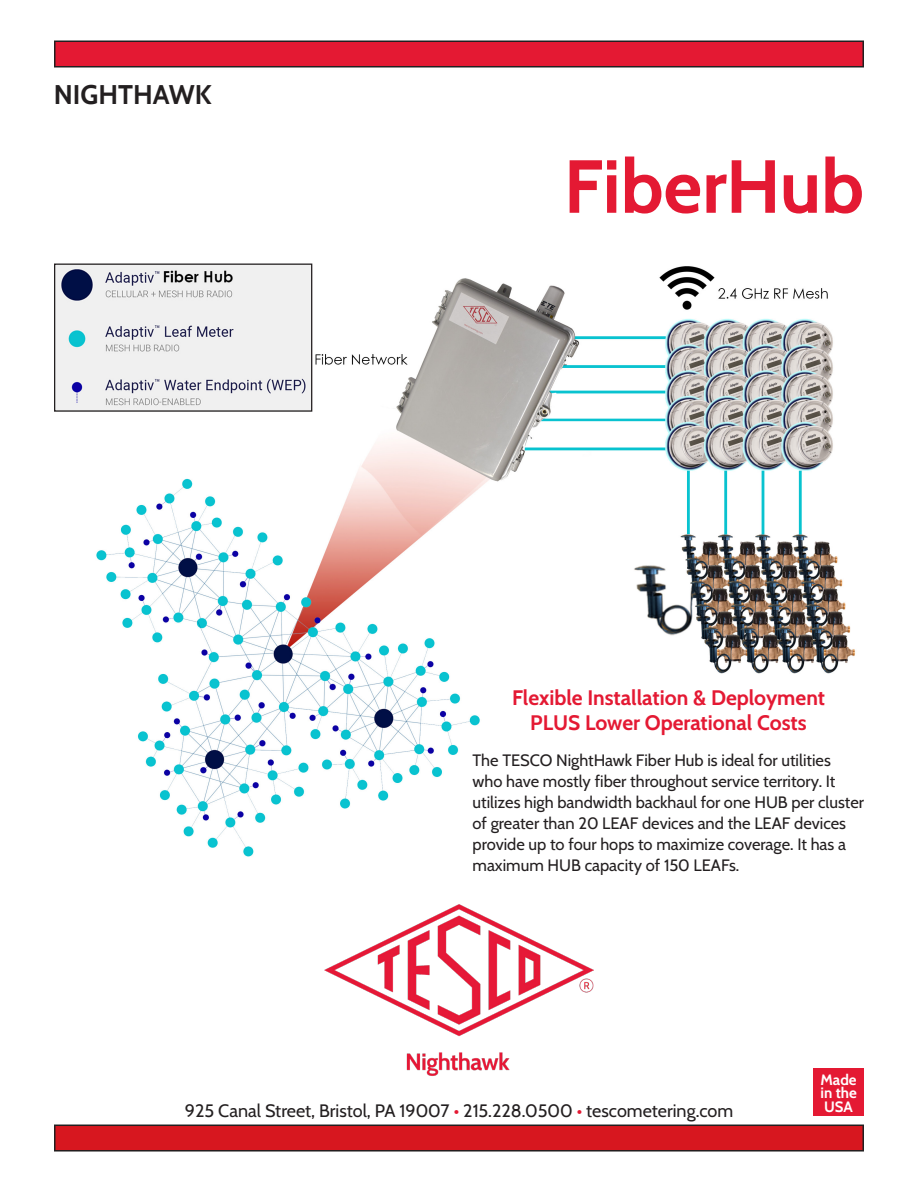
<style>
.page{position:relative;width:918px;height:1188px;background:#fff}
.page>*{position:absolute;margin:0;border:0;box-sizing:border-box;transform-origin:0 0}
.t1{font:700 75px "Cabin";color:#e41933}
.t2{font:700 27px "Cabin";color:#231f20}
.t3{font:700 21px/25.2px "Cabin";color:#e41933;text-align:center}
.t4{font:18px "Cabin";color:#231f20}
.t5{font:16.5px/21px "Cabin";color:#231f20}
.t6{font:700 15px "Cabin";color:#fff}
.s1{color:#e41933}
</style>
<div class="page">
<div style="left:55px;top:1125px;width:808px;height:26px;background:#d7171f"></div>
<div style="left:54px;top:1125px;width:810px;height:27px;border:2px solid #231f20"></div>
<div style="left:55px;top:41px;width:808px;height:26px;background:#e41933"></div>
<div style="left:54px;top:40px;width:810px;height:28px;border:2px solid #231f20"></div>
<div style="left:813px;top:1069px;width:51px;height:47px;background:#e41933"></div>
<img style="left:325px;top:905px;width:268px;height:171px">
<img style="left:85px;top:263px;width:770px;height:594px">
<img style="left:56px;top:266px;width:254px;height:144px">
<div style="left:54px;top:264px;width:258px;height:148px;border:1px solid #231f20"></div>
<div style="left:552px;top:698px;width:366px;height:185px;background:#fff"></div>
<p class="t2" style="left:54px;top:74px;width:159px">NIGHTHAWK</p>
<p class="t1" style="left:564px;top:127px;width:302px">FiberHub</p>
<p class="t3" style="left:512px;top:684px;width:315px">Flexible Installation &amp; Deployment<br>PLUS Lower Operational Costs</p>
<p class="t5" style="left:473px;top:749px;width:393px">The TESCO NightHawk Fiber Hub is ideal for utilities who have mostly fiber throughout service territory. It utilizes high bandwidth backhaul for one HUB per cluster of greater than 20 LEAF devices and the LEAF devices provide up to four hops to maximize coverage. It has a maximum HUB capacity of 150 LEAFs.</p>
<p class="t4" style="left:185px;top:1096px;width:550px">925 Canal Street, Bristol, PA 19007 <span class="s1">•</span> 215.228.0500 <span class="s1">•</span> tescometering.com</p>
<p class="t6" style="left:821px;top:1068px;width:38px">Made</p>
<p class="t6" style="left:820px;top:1081px;width:38px">in the</p>
<p class="t6" style="left:824px;top:1095px;width:30px">USA</p>
</div>
